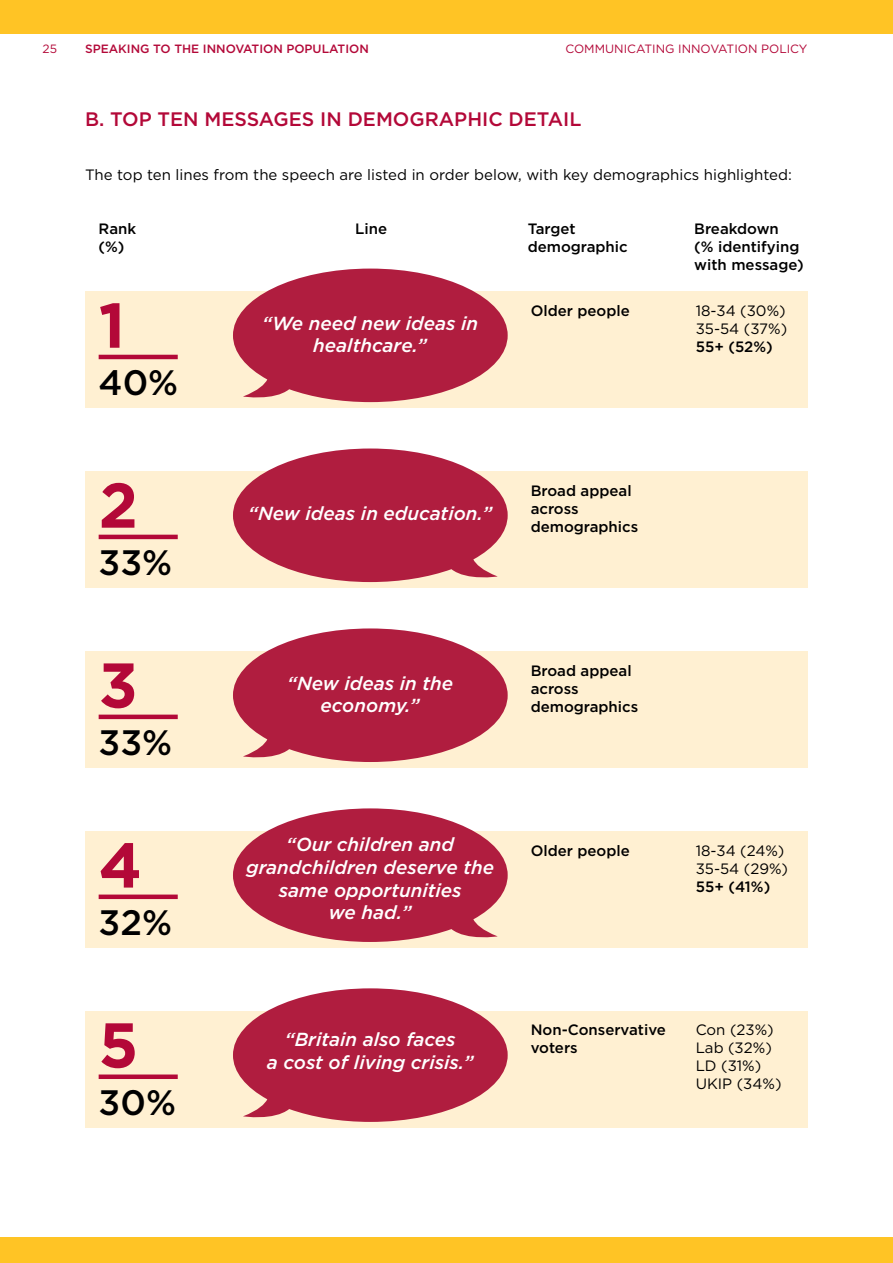
<style>
.page{position:relative;width:893px;height:1263px;background:#fff}
.page>*{position:absolute;margin:0;border:0;box-sizing:border-box;transform-origin:0 0}
.t1{font:700 63.15px "Gotham HTF";color:#b30838}
.t2{font:500 35.25px "Gotham HTF";color:#000}
.t3{font:500 19.5px "Gotham HTF";color:#b30838}
.t4{font:italic 500 18.9px/22.6px "Gotham HTF";color:#fff;text-align:center}
.t5{font:500 15px/18px "Gotham HTF";color:#000}
.t6{font:15px/18px "Gotham HTF";color:#000}
.t7{font:500 12px "Gotham HTF";color:#b30838}
.t8{font:12px "Gotham HTF";color:#b30838}
</style>
<div class="page">
<div style="left:0;top:0;width:893px;height:34px;background:#ffc425"></div>
<div style="left:0;top:1237px;width:893px;height:26px;background:#ffc425"></div>
<div style="left:85px;top:291px;width:723px;height:117px;background:#fff0d2"></div>
<svg style="left:233px;top:269px;width:275px;height:133px"></svg>
<hr style="left:99px;top:355px;width:79px;height:4px;background:#b30838">
<div style="left:85px;top:471px;width:723px;height:117px;background:#fff0d2"></div>
<svg style="left:233px;top:448px;width:275px;height:134px"></svg>
<hr style="left:99px;top:535px;width:79px;height:4px;background:#b30838">
<div style="left:85px;top:651px;width:723px;height:117px;background:#fff0d2"></div>
<svg style="left:233px;top:628px;width:275px;height:134px"></svg>
<hr style="left:99px;top:715px;width:79px;height:4px;background:#b30838">
<div style="left:85px;top:831px;width:723px;height:117px;background:#fff0d2"></div>
<svg style="left:233px;top:808px;width:275px;height:134px"></svg>
<div style="left:99px;top:894px;width:79px;height:5px;background:#b30838"></div>
<div style="left:85px;top:1011px;width:723px;height:117px;background:#fff0d2"></div>
<svg style="left:233px;top:988px;width:275px;height:134px"></svg>
<div style="left:99px;top:1074px;width:79px;height:5px;background:#b30838"></div>
<p class="t8" style="left:43px;top:43px;width:16px">25</p>
<p class="t7" style="left:85px;top:43px;width:285px">SPEAKING TO THE INNOVATION POPULATION</p>
<p class="t8" style="left:565px;top:43px;width:244px">COMMUNICATING INNOVATION POLICY</p>
<h3 class="t3" style="left:85px;top:110px;width:498px">B. TOP TEN MESSAGES IN DEMOGRAPHIC DETAIL</h3>
<p class="t6" style="left:85px;top:166px;width:708px">The top ten lines from the speech are listed in order below, with key demographics highlighted:</p>
<p class="t5" style="left:99px;top:220px;width:39px">Rank</p>
<p class="t5" style="left:355px;top:220px;width:33px">Line</p>
<p class="t5" style="left:528px;top:220px;width:50px">Target</p>
<p class="t5" style="left:694px;top:220px;width:86px">Breakdown</p>
<p class="t5" style="left:99px;top:238px;width:27px">(%)</p>
<p class="t5" style="left:528px;top:238px;width:102px">demographic</p>
<p class="t5" style="left:694px;top:238px;width:111px">(% identifying with message)</p>
<h1 class="t1" style="left:99px;top:303px;width:28px">1</h1>
<h2 class="t2" style="left:99px;top:367px;width:81px">40%</h2>
<h1 class="t1" style="left:99px;top:483px;width:41px">2</h1>
<h2 class="t2" style="left:99px;top:547px;width:75px">33%</h2>
<h1 class="t1" style="left:99px;top:663px;width:41px">3</h1>
<h2 class="t2" style="left:99px;top:727px;width:75px">33%</h2>
<h1 class="t1" style="left:99px;top:843px;width:45px">4</h1>
<h2 class="t2" style="left:99px;top:907px;width:75px">32%</h2>
<h1 class="t1" style="left:99px;top:1022px;width:41px">5</h1>
<h2 class="t2" style="left:99px;top:1087px;width:79px">30%</h2>
<p class="t4" style="left:262px;top:313px;width:218px">“We need new ideas in healthcare.”</p>
<p class="t5" style="left:531px;top:302px;width:101px">Older people</p>
<p class="t6" style="left:696px;top:302px;width:93px">18-34 (30%)<br>35-54 (37%)</p>
<p class="t5" style="left:696px;top:338px;width:79px">55+ (52%)</p>
<p class="t4" style="left:248px;top:504px;width:246px">“New ideas in education.”</p>
<p class="t5" style="left:531px;top:482px;width:109px">Broad appeal across demographics</p>
<p class="t4" style="left:287px;top:673px;width:168px">“New ideas in the economy.”</p>
<p class="t5" style="left:531px;top:662px;width:109px">Broad appeal across demographics</p>
<p class="t4" style="left:246px;top:835px;width:249px">“Our children and grandchildren deserve the same opportunities<br>we had.”</p>
<p class="t5" style="left:531px;top:842px;width:101px">Older people</p>
<p class="t6" style="left:696px;top:842px;width:94px">18-34 (24%)<br>35-54 (29%)</p>
<p class="t5" style="left:696px;top:878px;width:76px">55+ (41%)</p>
<p class="t4" style="left:267px;top:1030px;width:208px">“Britain also faces<br>a cost of living crisis.”</p>
<p class="t5" style="left:531px;top:1022px;width:137px">Non-Conservative</p>
<p class="t6" style="left:696px;top:1022px;width:80px">Con (23%)</p>
<p class="t5" style="left:531px;top:1040px;width:49px">voters</p>
<p class="t6" style="left:696px;top:1040px;width:87px">Lab (32%)<br>LD (31%)<br>UKIP (34%)</p>
</div>
